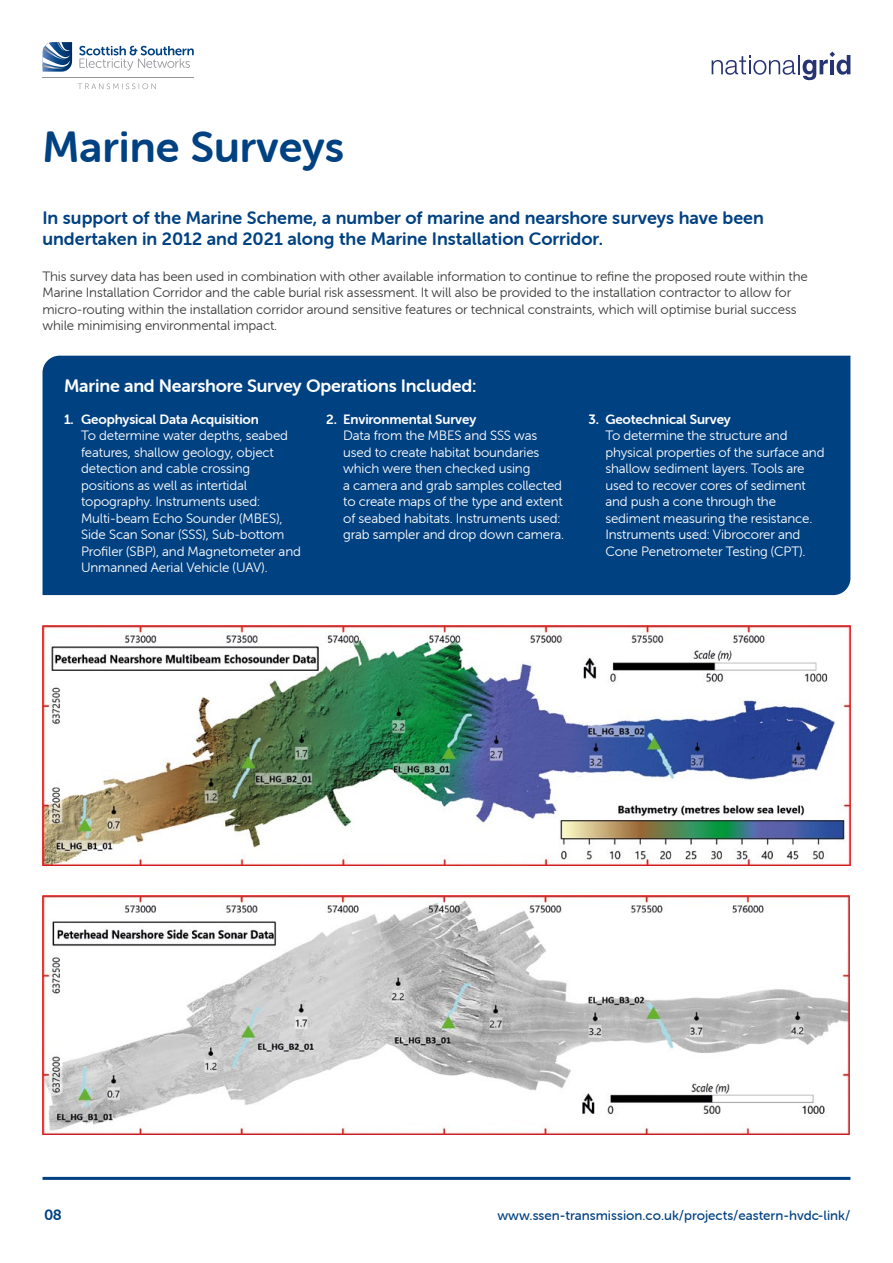
<style>
.page{position:relative;width:893px;height:1263px;background:#fff}
.page>*{position:absolute;margin:0;border:0;box-sizing:border-box;transform-origin:0 0}
.t1{font:43.5px "Museo Sans Rounded 700";color:#004182}
.t2{font:18px/21px "Museo Sans Rounded 700";color:#004182}
.t3{font:18px "Museo Sans Rounded 700";letter-spacing:-.01em;color:#fff}
.t4{font:15px "Museo Sans Rounded 700";color:#004182}
.t5{font:13.5px/16.5px "Museo Sans Rounded 300";letter-spacing:-.01em;color:#fff}
.t6{font:13.5px/16.5px "Museo Sans Rounded 300";letter-spacing:-.01em;color:#3c3c3b}
.t7{font:13.5px "Museo Sans Rounded 700";letter-spacing:-.01em;color:#fff}
.t8{font:13.5px "Museo Sans Rounded 500";color:#004182}
</style>
<div class="page">
<hr style="left:43px;top:1177px;width:807px;height:3px;background:#004182">
<svg style="left:712px;top:52px;width:138px;height:28px"></svg>
<svg style="left:43px;top:42px;width:29px;height:30px"></svg>
<svg style="left:79px;top:46px;width:115px;height:25px"></svg>
<hr style="left:43px;top:77px;width:151px;height:1px;background:#94969a">
<svg style="left:78px;top:83px;width:78px;height:6px"></svg>
<img style="left:43px;top:626px;width:807px;height:239px">
<img style="left:43px;top:895px;width:807px;height:239px">
<div style="left:43px;top:356px;width:807px;height:239px;background:#004182"></div>
<h1 class="t1" style="left:43px;top:122px;width:303px">Marine Surveys</h1>
<h2 class="t2" style="left:43px;top:207px;width:723px">In support of the Marine Scheme, a number of marine and nearshore surveys have been undertaken in 2012 and 2021 along the Marine Installation Corridor.</h2>
<p class="t6" style="left:43px;top:268px;width:767px">This survey data has been used in combination with other available information to continue to refine the proposed route within the Marine Installation Corridor and the cable burial risk assessment. It will also be provided to the installation contractor to allow for micro-routing within the installation corridor around sensitive features or technical constraints, which will optimise burial success while minimising environmental impact.</p>
<h2 class="t3" style="left:64px;top:376px;width:414px">Marine and Nearshore Survey Operations Included:</h2>
<p class="t7" style="left:64px;top:412px;width:196px">1. Geophysical Data Acquisition</p>
<p class="t5" style="left:81px;top:427px;width:221px">To determine water depths, seabed features, shallow geology, object detection and cable crossing positions as well as intertidal topography. Instruments used:<br>Multi-beam Echo Sounder (MBES), Side Scan Sonar (SSS), Sub-bottom Profiler (SBP), and Magnetometer and Unmanned Aerial Vehicle (UAV).</p>
<p class="t7" style="left:326px;top:412px;width:152px">2. Environmental Survey</p>
<p class="t5" style="left:343px;top:427px;width:222px">Data from the MBES and SSS was used to create habitat boundaries which were then checked using<br>a camera and grab samples collected to create maps of the type and extent of seabed habitats. Instruments used: grab sampler and drop down camera.</p>
<p class="t7" style="left:588px;top:412px;width:144px">3. Geotechnical Survey</p>
<p class="t5" style="left:605px;top:427px;width:221px">To determine the structure and physical properties of the surface and shallow sediment layers. Tools are used to recover cores of sediment and push a cone through the sediment measuring the resistance.<br>Instruments used: Vibrocorer and Cone Penetrometer Testing (CPT).</p>
<p class="t4" style="left:44px;top:1207px;width:19px">08</p>
<p class="t8" style="left:497px;top:1208px;width:355px">www.ssen-transmission.co.uk/projects/eastern-hvdc-link/</p>
</div>
